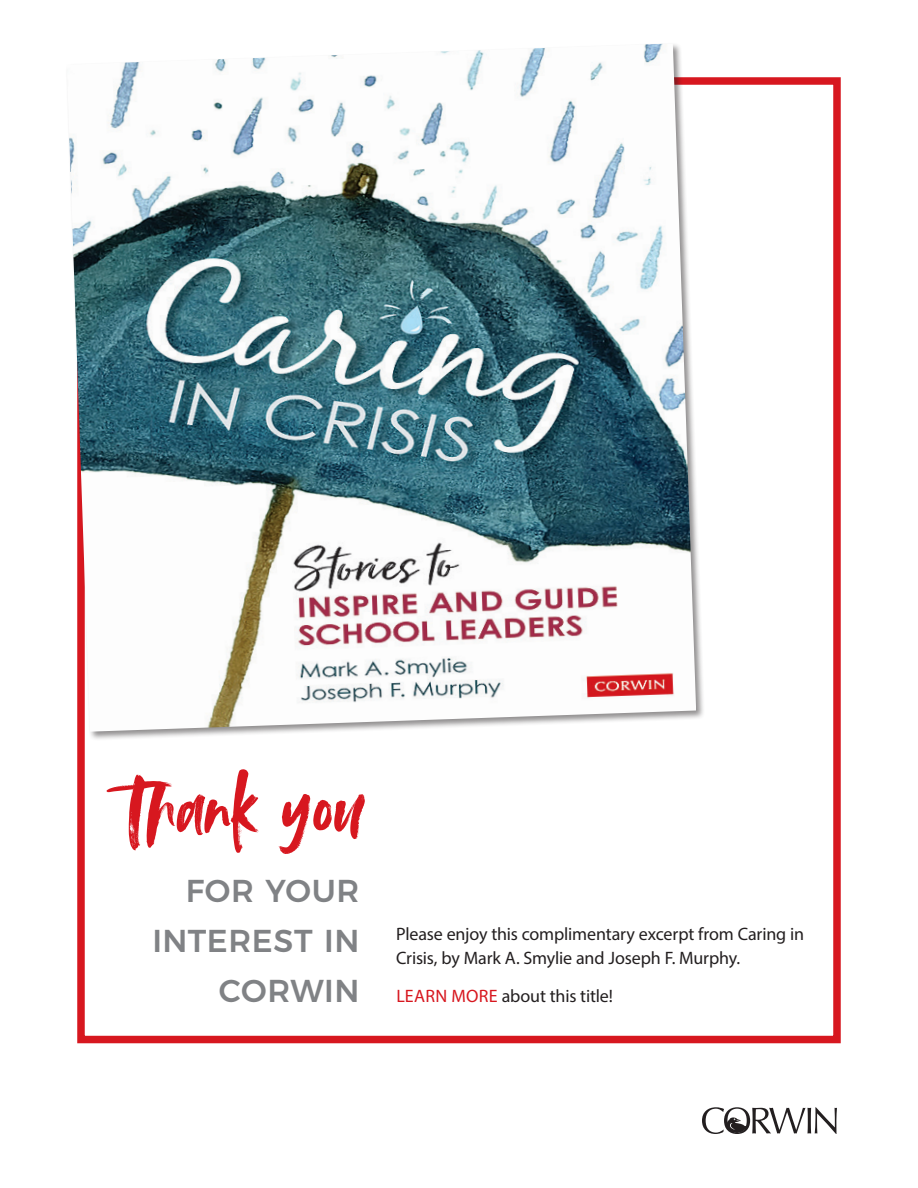
<style>
.page{position:relative;width:918px;height:1188px;background:#fff}
.page>*{position:absolute;margin:0;border:0;box-sizing:border-box;transform-origin:0 0}
.t1{font:86.55px "Avallon Alt";color:#d7171f}
.t2{font:500 31.65px/50.2px "Montserrat";letter-spacing:.015em;color:#808285;text-align:right}
.body_copy{font:18px/24px "Myriad Pro";letter-spacing:-.01em;color:#231f20}
.s1{color:#d7171f}
</style>
<div class="page">
<div style="left:77px;top:77px;width:764px;height:966px;border:8px solid #d7171f"></div>
<svg style="left:702px;top:1107px;width:135px;height:27px"></svg>
<div style="left:65px;top:42px;width:640px;height:699px;background:#231f20;opacity:.5"></div>
<img style="left:67px;top:43px;width:629px;height:689px">
<p class="t1" style="left:125px;top:750px;width:240px">Thank you</p>
<p class="t2" style="left:152px;top:863px;width:209px">FOR YOUR<br>INTEREST IN<br>CORWIN</p>
<p class="body_copy" style="left:396px;top:922px;width:409px">Please enjoy this complimentary excerpt from Caring in<br>Crisis, by Mark A. Smylie and Joseph F. Murphy.</p>
<p class="body_copy" style="left:396px;top:983px;width:218px"><span class="s1">LEARN MORE</span> about this title!</p>
</div>
